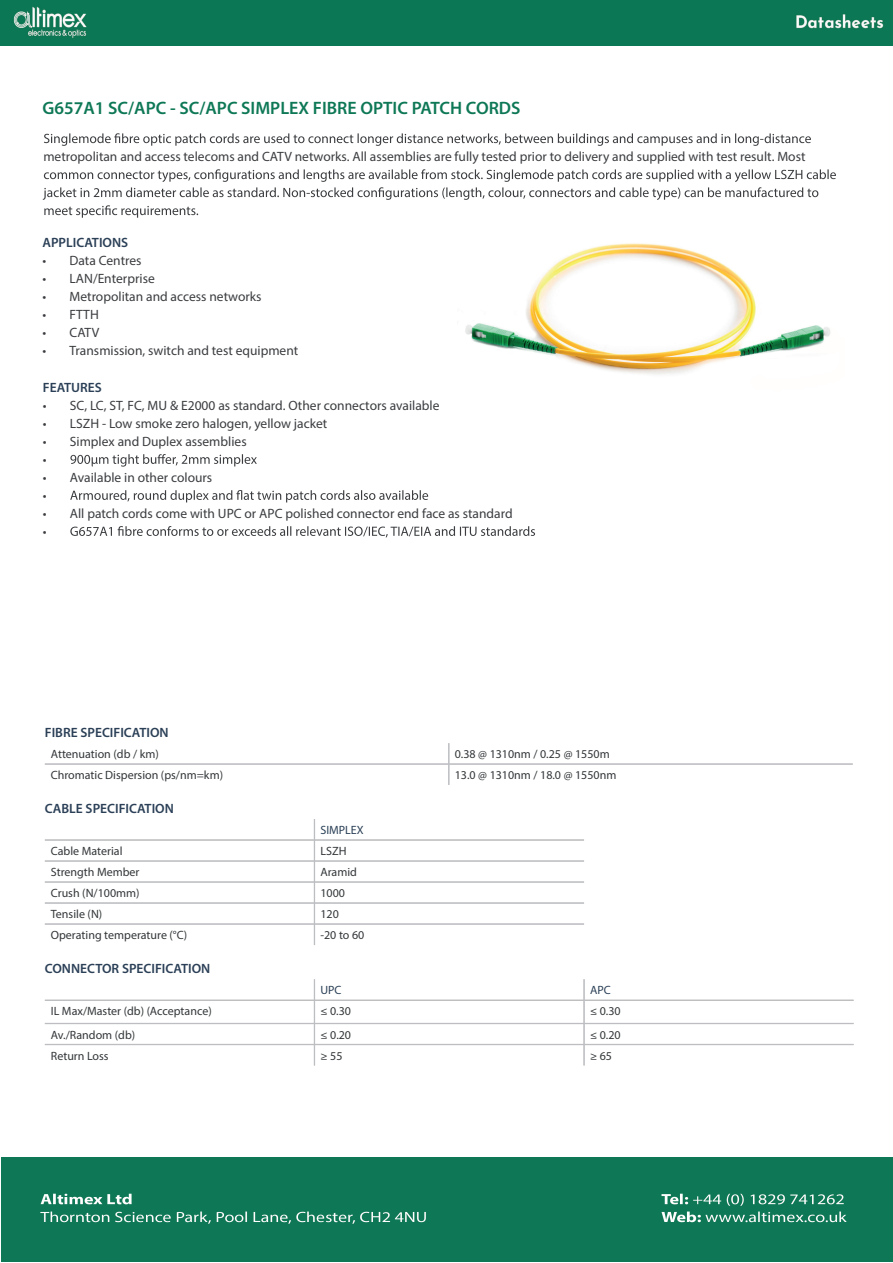
<style>
.page{position:relative;width:893px;height:1263px;background:#fff}
.page>*{position:absolute;margin:0;border:0;box-sizing:border-box;transform-origin:0 0}
.t1{font:600 18px "Myriad Pro";color:#0e7856}
.t2{font:13.5px/18px "Myriad Pro";color:#3b3d40}
.t3{font:600 13.5px "Myriad Pro";color:#2b4057}
.t4{font:12px "Myriad Pro";color:#333739}
.t5{font:12px "Myriad Pro";color:#2b4057}
</style>
<div class="page">
<img style="left:465px;top:243px;width:365px;height:132px">
<svg style="left:44px;top:133px;width:767px;height:13px"></svg>
<svg style="left:43px;top:169px;width:793px;height:49px"></svg>
<svg style="left:70px;top:454px;width:187px;height:13px"></svg>
<svg style="left:70px;top:490px;width:358px;height:12px"></svg>
<svg style="left:70px;top:526px;width:465px;height:11px"></svg>
<hr style="left:45px;top:764px;width:404px;height:1px;background:#bcbdc0">
<hr style="left:449px;top:764px;width:404px;height:1px;background:#bcbdc0">
<svg style="left:448px;top:743px;width:2px;height:42px"></svg>
<hr style="left:45px;top:840px;width:269px;height:1px;background:#bcbdc0">
<hr style="left:315px;top:840px;width:269px;height:1px;background:#bcbdc0">
<hr style="left:45px;top:861px;width:269px;height:1px;background:#bcbdc0">
<hr style="left:315px;top:861px;width:269px;height:1px;background:#bcbdc0">
<hr style="left:45px;top:882px;width:269px;height:1px;background:#bcbdc0">
<hr style="left:315px;top:882px;width:269px;height:1px;background:#bcbdc0">
<hr style="left:45px;top:903px;width:269px;height:1px;background:#bcbdc0">
<hr style="left:315px;top:903px;width:269px;height:1px;background:#bcbdc0">
<hr style="left:45px;top:924px;width:269px;height:1px;background:#bcbdc0">
<hr style="left:315px;top:924px;width:269px;height:1px;background:#bcbdc0">
<svg style="left:314px;top:819px;width:1px;height:126px"></svg>
<hr style="left:45px;top:1000px;width:269px;height:1px;background:#bcbdc0">
<hr style="left:315px;top:1000px;width:269px;height:1px;background:#bcbdc0">
<hr style="left:584px;top:1000px;width:270px;height:1px;background:#bcbdc0">
<hr style="left:45px;top:1023px;width:269px;height:1px;background:#bcbdc0">
<hr style="left:315px;top:1023px;width:269px;height:1px;background:#bcbdc0">
<hr style="left:584px;top:1023px;width:270px;height:1px;background:#bcbdc0">
<hr style="left:45px;top:1044px;width:269px;height:1px;background:#bcbdc0">
<hr style="left:315px;top:1044px;width:269px;height:1px;background:#bcbdc0">
<svg style="left:314px;top:979px;width:1px;height:86px"></svg>
<hr style="left:584px;top:1044px;width:270px;height:1px;background:#bcbdc0">
<svg style="left:584px;top:979px;width:1px;height:86px"></svg>
<div style="left:0;top:0;width:893px;height:46px;background:#0b7754"></div>
<div style="left:2px;top:1158px;width:890px;height:104px;background:#0e7856"></div>
<h1 class="t1" style="left:43px;top:97px;width:479px">G657A1 SC/APC - SC/APC SIMPLEX FIBRE OPTIC PATCH CORDS</h1>
<p class="t2" style="left:43px;top:147px;width:764px">metropolitan and access telecoms and CATV networks. All assemblies are fully tested prior to delivery and supplied with test result. Most</p>
<p class="t3" style="left:43px;top:234px;width:87px">APPLICATIONS</p>
<p class="t2" style="left:43px;top:251px;width:101px">• Data Centres</p>
<p class="t2" style="left:43px;top:269px;width:114px">• LAN/Enterprise</p>
<p class="t2" style="left:43px;top:287px;width:221px">• Metropolitan and access networks</p>
<p class="t2" style="left:43px;top:305px;width:58px">• FTTH</p>
<p class="t2" style="left:43px;top:323px;width:58px">• CATV</p>
<p class="t2" style="left:43px;top:341px;width:257px">• Transmission, switch and test equipment</p>
<p class="t3" style="left:43px;top:379px;width:61px">FEATURES</p>
<p class="t2" style="left:43px;top:396px;width:398px">• SC, LC, ST, FC, MU &amp; E2000 as standard. Other connectors available</p>
<p class="t2" style="left:43px;top:414px;width:286px">• LSZH - Low smoke zero halogen, yellow jacket</p>
<p class="t2" style="left:43px;top:432px;width:205px">• Simplex and Duplex assemblies •</p>
<p class="t2" style="left:43px;top:468px;width:171px">• Available in other colours •</p>
<p class="t2" style="left:43px;top:504px;width:471px">• All patch cords come with UPC or APC polished connector end face as standard •</p>
<p class="t3" style="left:45px;top:724px;width:125px">FIBRE SPECIFICATION</p>
<p class="t4" style="left:51px;top:747px;width:110px">Attenuation (db / km)</p>
<p class="t4" style="left:455px;top:747px;width:156px">0.38 @ 1310nm / 0.25 @ 1550m</p>
<p class="t4" style="left:51px;top:767px;width:174px">Chromatic Dispersion (ps/nm=km)</p>
<p class="t4" style="left:455px;top:767px;width:163px">13.0 @ 1310nm / 18.0 @ 1550nm</p>
<p class="t3" style="left:45px;top:800px;width:131px">CABLE SPECIFICATION</p>
<p class="t5" style="left:320px;top:823px;width:45px">SIMPLEX</p>
<p class="t4" style="left:51px;top:844px;width:73px">Cable Material</p>
<p class="t4" style="left:320px;top:844px;width:28px">LSZH</p>
<p class="t4" style="left:51px;top:865px;width:90px">Strength Member</p>
<p class="t4" style="left:320px;top:865px;width:38px">Aramid</p>
<p class="t4" style="left:51px;top:886px;width:90px">Crush (N/100mm)</p>
<p class="t4" style="left:320px;top:886px;width:26px">1000</p>
<p class="t4" style="left:51px;top:907px;width:53px">Tensile (N)</p>
<p class="t4" style="left:320px;top:907px;width:20px">120</p>
<p class="t4" style="left:51px;top:928px;width:138px">Operating temperature (°C)</p>
<p class="t4" style="left:320px;top:928px;width:45px">-20 to 60</p>
<p class="t3" style="left:45px;top:960px;width:167px">CONNECTOR SPECIFICATION</p>
<p class="t5" style="left:320px;top:983px;width:23px">UPC</p>
<p class="t5" style="left:590px;top:983px;width:22px">APC</p>
<p class="t4" style="left:51px;top:1004px;width:162px">IL Max/Master (db) (Acceptance)</p>
<p class="t4" style="left:320px;top:1004px;width:32px">≤ 0.30</p>
<p class="t4" style="left:590px;top:1004px;width:32px">≤ 0.30</p>
<p class="t4" style="left:51px;top:1027px;width:86px">Av./Random (db)</p>
<p class="t4" style="left:320px;top:1027px;width:32px">≤ 0.20</p>
<p class="t4" style="left:590px;top:1027px;width:32px">≤ 0.20</p>
<p class="t4" style="left:51px;top:1048px;width:59px">Return Loss</p>
<p class="t4" style="left:320px;top:1048px;width:24px">≥ 55</p>
<p class="t4" style="left:590px;top:1048px;width:24px">≥ 65</p>
</div>
